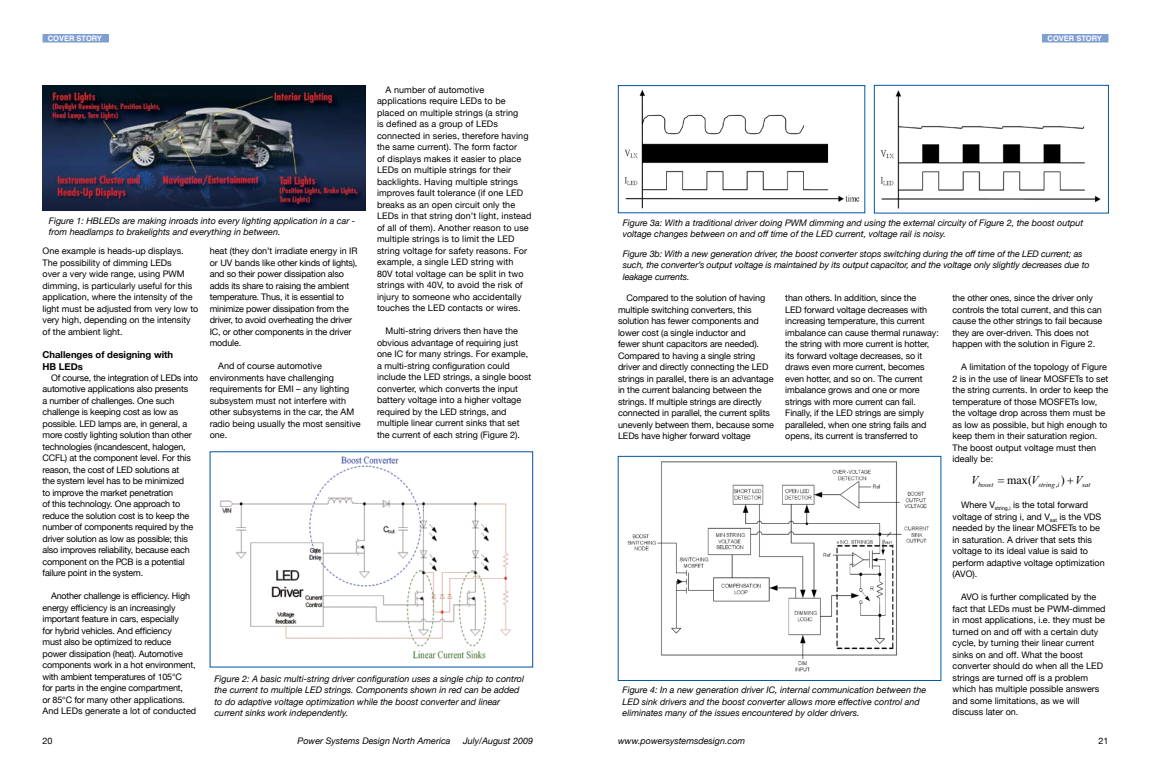
<style>
.page{position:relative;width:1151px;height:774px;background:#fff}
.page>*{position:absolute;margin:0;border:0;box-sizing:border-box;transform-origin:0 0}
.t1{font:12.1px "Times New Roman";color:#000}
.t2{font:700 9.5px/11.5px "Helvetica Neue";color:#000}
.t3{font:9px/11.5px "Helvetica Neue";letter-spacing:-.01em;color:#000}
.t4{font:italic 9px/11.5px "Helvetica Neue";color:#000}
.t5{font:9px/11.5px "Helvetica Neue";letter-spacing:.01em;color:#000}
.t6{font:700 7.5px "Helvetica";color:#fff}
.t7{font:italic 7.1px "Times New Roman";letter-spacing:.005em;color:#000}
</style>
<div class="page">
<div style="left:43px;top:35px;width:65px;height:7px;background:#7f9fd3"></div>
<div style="left:42px;top:34px;width:67px;height:9px;border:1px solid #7f9fd3"></div>
<div style="left:1043px;top:35px;width:65px;height:7px;background:#7f9fd3"></div>
<div style="left:1042px;top:34px;width:66px;height:9px;border:1px solid #7f9fd3"></div>
<img style="left:627px;top:461px;width:302px;height:211px">
<div style="left:618px;top:456px;width:323px;height:225px;border:1px solid #0054a6"></div>
<img style="left:624px;top:90px;width:236px;height:119px">
<div style="left:618px;top:85px;width:247px;height:128px;border:1px solid #0054a6"></div>
<img style="left:880px;top:90px;width:221px;height:119px">
<div style="left:874px;top:85px;width:235px;height:128px;border:1px solid #0054a6"></div>
<img style="left:43px;top:85px;width:323px;height:125px">
<img style="left:220px;top:456px;width:291px;height:203px">
<p class="t6" style="left:48px;top:32px;width:56px">COVER STORY</p>
<p class="t6" style="left:1048px;top:32px;width:56px">COVER STORY</p>
<p class="t5" style="left:377px;top:84px;width:156px;text-indent:8px">A number of automotive applications require LEDs to be placed on multiple strings (a string<br>is defined as a group of LEDs connected in series, therefore having the same current). The form factor<br>of displays makes it easier to place LEDs on multiple strings for their backlights. Having multiple strings improves fault tolerance (if one LED breaks as an open circuit only the LEDs in that string don’t light, instead of all of them). Another reason to use multiple strings is to limit the LED string voltage for safety reasons. For example, a single LED string with<br>80V total voltage can be split in two strings with 40V, to avoid the risk of injury to someone who accidentally touches the LED contacts or wires.</p>
<p class="t3" style="left:377px;top:325px;width:156px;text-indent:8px">Multi-string drivers then have the obvious advantage of requiring just one IC for many strings. For example, a multi-string configuration could include the LED strings, a single boost converter, which converts the input battery voltage into a higher voltage required by the LED strings, and multiple linear current sinks that set the current of each string (Figure 2).</p>
<p class="t4" style="left:49px;top:215px;width:308px">Figure 1: HBLEDs are making inroads into every lighting application in a car - from headlamps to brakelights and everything in between.</p>
<p class="t3" style="left:43px;top:245px;width:157px">One example is heads-up displays.<br>The possibility of dimming LEDs<br>over a very wide range, using PWM dimming, is particularly useful for this application, where the intensity of the light must be adjusted from very low to very high, depending on the intensity of the ambient light.</p>
<p class="t2" style="left:43px;top:349px;width:132px">Challenges of designing with<br>HB LEDs</p>
<p class="t3" style="left:43px;top:372px;width:157px;text-indent:8px">Of course, the integration of LEDs into automotive applications also presents<br>a number of challenges. One such challenge is keeping cost as low as possible. LED lamps are, in general, a more costly lighting solution than other technologies (incandescent, halogen, CCFL) at the component level. For this reason, the cost of LED solutions at<br>the system level has to be minimized<br>to improve the market penetration<br>of this technology. One approach to reduce the solution cost is to keep the number of components required by the driver solution as low as possible; this also improves reliability, because each component on the PCB is a potential failure point in the system.</p>
<p class="t3" style="left:43px;top:590px;width:155px;text-indent:8px">Another challenge is efficiency. High energy efficiency is an increasingly important feature in cars, especially<br>for hybrid vehicles. And efficiency<br>must also be optimized to reduce power dissipation (heat). Automotive components work in a hot environment, with ambient temperatures of 105°C<br>for parts in the engine compartment,<br>or 85°C for many other applications.<br>And LEDs generate a lot of conducted</p>
<p class="t3" style="left:210px;top:245px;width:149px">heat (they don’t irradiate energy in IR or UV bands like other kinds of lights), and so their power dissipation also adds its share to raising the ambient temperature. Thus, it is essential to minimize power dissipation from the driver, to avoid overheating the driver IC, or other components in the driver module.</p>
<p class="t3" style="left:210px;top:360px;width:152px;text-indent:8px">And of course automotive environments have challenging requirements for EMI – any lighting subsystem must not interfere with other subsystems in the car, the AM radio being usually the most sensitive one.</p>
<p class="t4" style="left:214px;top:672px;width:311px">Figure 2: A basic multi-string driver configuration uses a single chip to control the current to multiple LED strings. Components shown in red can be added to do adaptive voltage optimization while the boost converter and linear current sinks work independently.</p>
<p class="t3" style="left:42px;top:735px;width:12px">20</p>
<p class="t4" style="left:298px;top:735px;width:154px">Power Systems Design North America</p>
<p class="t4" style="left:463px;top:735px;width:71px">July/August 2009</p>
<p class="t4" style="left:623px;top:216px;width:462px">Figure 3a: With a traditional driver doing PWM dimming and using the external circuity of Figure 2, the boost output voltage changes between on and off time of the LED current, voltage rail is noisy.</p>
<p class="t4" style="left:623px;top:247px;width:468px">Figure 3b: With a new generation driver, the boost converter stops switching during the off time of the LED current; as such, the converter’s output voltage is maintained by its output capacitor, and the voltage only slightly decreases due to leakage currents.</p>
<p class="t3" style="left:618px;top:292px;width:158px;text-indent:8px">Compared to the solution of having multiple switching converters, this solution has fewer components and lower cost (a single inductor and<br>fewer shunt capacitors are needed).<br>Compared to having a single string driver and directly connecting the LED strings in parallel, there is an advantage in the current balancing between the strings. If multiple strings are directly connected in parallel, the current splits unevenly between them, because some LEDs have higher forward voltage</p>
<p class="t3" style="left:785px;top:292px;width:155px">than others. In addition, since the<br>LED forward voltage decreases with increasing temperature, this current imbalance can cause thermal runaway: the string with more current is hotter, its forward voltage decreases, so it draws even more current, becomes even hotter, and so on. The current imbalance grows and one or more strings with more current can fail.<br>Finally, if the LED strings are simply paralleled, when one string fails and opens, its current is transferred to</p>
<p class="t4" style="left:623px;top:684px;width:305px">Figure 4: In a new generation driver IC, internal communication between the<br>LED sink drivers and the boost converter allows more effective control and eliminates many of the issues encountered by older drivers.</p>
<p class="t3" style="left:952px;top:292px;width:151px">the other ones, since the driver only controls the total current, and this can cause the other strings to fail because they are over-driven. This does not happen with the solution in Figure 2.</p>
<p class="t3" style="left:952px;top:361px;width:157px;text-indent:8px">A limitation of the topology of Figure 2 is in the use of linear MOSFETs to set the string currents. In order to keep the temperature of those MOSFETs low, the voltage drop across them must be as low as possible, but high enough to keep them in their saturation region.<br>The boost output voltage must then ideally be:</p>
<p class="t7" style="left:971px;top:480px;width:24px"><sup>V</sup>boost</p>
<p class="t7" style="left:1031px;top:480px;width:30px"><sup>V</sup>string i</p>
<p class="t7" style="left:1075px;top:480px;width:17px"><sup>V</sup>sat</p>
<p class="t1" style="left:1007px;top:472px;width:27px">max(</p>
<p class="t1" style="left:1056px;top:472px;width:11px">)<sub>,</sub></p>
<p class="t3" style="left:952px;top:499px;width:154px;text-indent:8px">Where V<sub>string,i</sub> is the total forward voltage of string i, and V<sub>sat</sub> is the VDS needed by the linear MOSFETs to be in saturation. A driver that sets this voltage to its ideal value is said to perform adaptive voltage optimization (AVO).</p>
<p class="t3" style="left:952px;top:591px;width:155px;text-indent:8px">AVO is further complicated by the fact that LEDs must be PWM-dimmed in most applications, i.e. they must be turned on and off with a certain duty cycle, by turning their linear current sinks on and off. What the boost converter should do when all the LED strings are turned off is a problem which has multiple possible answers and some limitations, as we will discuss later on.</p>
<p class="t4" style="left:618px;top:735px;width:129px">www.powersystemsdesign.com</p>
<p class="t3" style="left:1098px;top:735px;width:12px">21</p>
</div>
